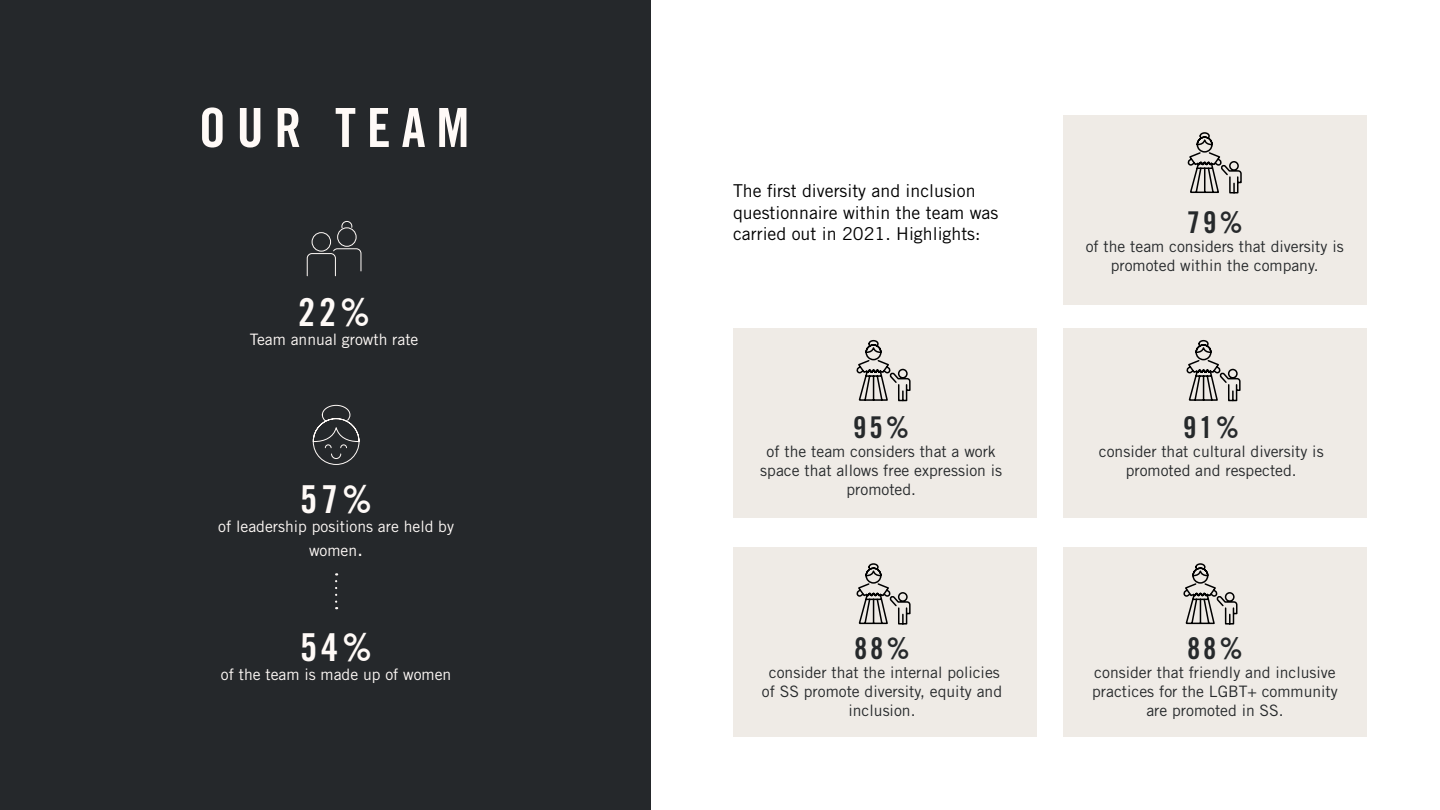
<style>
.page{position:relative;width:1440px;height:810px;background:#fff}
.page>*{position:absolute;margin:0;border:0;box-sizing:border-box;transform-origin:0 0}
.t1{font:54px "Trade Gothic LT Std Bd Cn 20";letter-spacing:.2em;color:#fffaf7}
.t2{font:38.47px "Trade Gothic LT Std Bd Cn 20";color:#fffaf7}
.t3{font:30px "Trade Gothic LT Std Bd Cn 20";letter-spacing:.1em;color:#26292b}
.t4{font:17.77px/21.3px "Trade Gothic LT Std";color:#000}
.t5{font:15.75px/18.9px "Trade Gothic LT Std";color:#26292b;text-align:center}
.t6{font:15.75px/24.2px "Trade Gothic LT Std";color:#fffaf7;text-align:center}
.s1{font-size:20.17px}
</style>
<div class="page">
<div style="left:0;top:0;width:651px;height:810px;background:#25282b"></div>
<div style="left:733px;top:328px;width:304px;height:190px;background:#efebe6"></div>
<div style="left:733px;top:547px;width:304px;height:189px;background:#efebe6"></div>
<div style="left:1063px;top:328px;width:303px;height:190px;background:#efebe6"></div>
<div style="left:1063px;top:547px;width:303px;height:189px;background:#efebe6"></div>
<div style="left:1063px;top:115px;width:303px;height:189px;background:#efebe6"></div>
<svg style="left:1187px;top:132px;width:55px;height:62px"></svg>
<svg style="left:856px;top:339px;width:55px;height:63px"></svg>
<svg style="left:856px;top:563px;width:55px;height:62px"></svg>
<svg style="left:1183px;top:563px;width:55px;height:62px"></svg>
<svg style="left:1186px;top:339px;width:55px;height:63px"></svg>
<svg style="left:306px;top:221px;width:56px;height:56px"></svg>
<svg style="left:313px;top:405px;width:47px;height:60px"></svg>
<svg style="left:335px;top:573px;width:2px;height:36px"></svg>
<h1 class="t1" style="left:199px;top:95px;width:272px">OUR TEAM</h1>
<h2 class="t2" style="left:298px;top:289px;width:73px">22%</h2>
<p class="t6" style="left:250px;top:327px;width:170px">Team annual growth rate</p>
<h2 class="t2" style="left:300px;top:476px;width:73px">57%</h2>
<p class="t6" style="left:218px;top:514px;width:237px">of leadership positions are held by women<span class="s1">.</span></p>
<h2 class="t2" style="left:300px;top:624px;width:73px">54%</h2>
<p class="t6" style="left:221px;top:662px;width:232px">of the team is made up of women</p>
<p class="t4" style="left:733px;top:180px;width:267px">The first diversity and inclusion questionnaire within the team was carried out in 2021. Highlights:</p>
<h3 class="t3" style="left:853px;top:410px;width:57px">95%</h3>
<p class="t5" style="left:760px;top:442px;width:243px">of the team considers that a work space that allows free expression is promoted.</p>
<h3 class="t3" style="left:854px;top:630px;width:57px">88%</h3>
<p class="t5" style="left:762px;top:663px;width:242px">consider that the internal policies of SS promote diversity, equity and inclusion.</p>
<h3 class="t3" style="left:1187px;top:204px;width:57px">79%</h3>
<p class="t5" style="left:1086px;top:237px;width:260px">of the team considers that diversity is promoted within the company.</p>
<h3 class="t3" style="left:1183px;top:410px;width:57px">91%</h3>
<p class="t5" style="left:1099px;top:442px;width:226px">consider that cultural diversity is promoted and respected.</p>
<h3 class="t3" style="left:1187px;top:630px;width:57px">88%</h3>
<p class="t5" style="left:1092px;top:663px;width:247px">consider that friendly and inclusive practices for the LGBT+ community are promoted in SS.</p>
</div>
